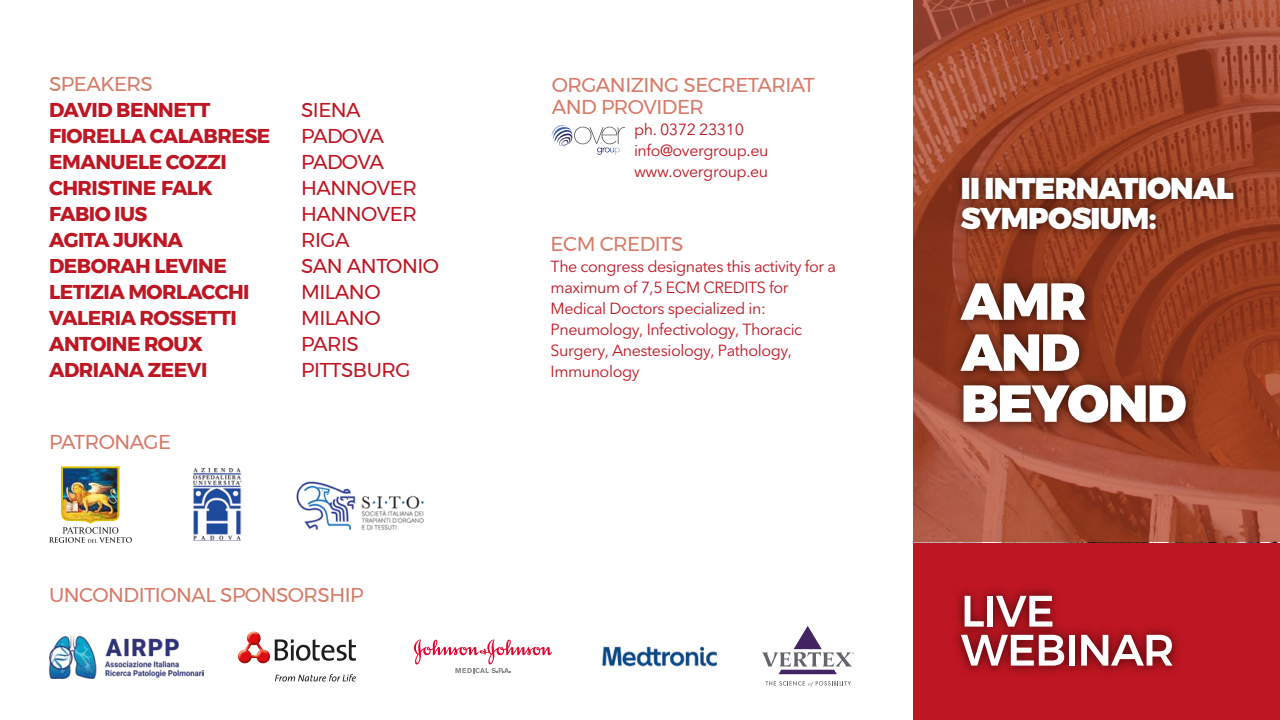
<style>
.page{position:relative;width:1280px;height:720px;background:#fff}
.page>*{position:absolute;margin:0;border:0;box-sizing:border-box;transform-origin:0 0}
.t1{font:900 52px/51px "Montserrat";letter-spacing:-.025em;color:#fff}
.t2{font:900 30px/30px "Montserrat";letter-spacing:-.025em;color:#fff}
.t3{font:700 20px "Montserrat";letter-spacing:-.025em;color:#be1622}
.t4{font:20px/22px "Montserrat";letter-spacing:-.025em;color:#d77a68}
.t5{font:20px "Montserrat";letter-spacing:-.025em;color:#be1622}
.t6{font:16px/21px "Avenir Next LT Pro";letter-spacing:-.025em;color:#be1622}
</style>
<div class="page">
<div style="left:913px;top:541px;width:367px;height:179px;background:#be1622"></div>
<svg style="left:913px;top:0;width:367px;height:542px;background:#a1492f"></svg>
<img style="left:945px;top:158px;width:335px;height:355px">
<img style="left:956px;top:589px;width:223px;height:84px">
<svg style="left:965px;top:596px;width:19px;height:31px"></svg>
<div style="left:987px;top:596px;width:6px;height:31px;background:#fff"></div>
<svg style="left:996px;top:596px;width:56px;height:31px;background:#c27a7e"></svg>
<svg style="left:961px;top:635px;width:103px;height:31px;background:#c58488"></svg>
<div style="left:1069px;top:635px;width:6px;height:31px;background:#fff"></div>
<svg style="left:1081px;top:635px;width:92px;height:31px;background:#c68388"></svg>
<svg style="left:766px;top:681px;width:85px;height:6px"></svg>
<svg style="left:762px;top:626px;width:92px;height:48px"></svg>
<img style="left:602px;top:646px;width:115px;height:21px">
<svg style="left:275px;top:639px;width:81px;height:22px"></svg>
<img style="left:238px;top:632px;width:32px;height:32px">
<svg style="left:275px;top:674px;width:81px;height:7px"></svg>
<svg style="left:414px;top:639px;width:138px;height:34px"></svg>
<svg style="left:552px;top:125px;width:73px;height:30px"></svg>
<img style="left:49px;top:635px;width:155px;height:44px">
<img style="left:296px;top:481px;width:128px;height:50px">
<hr style="left:61px;top:466px;width:59px;height:2px;background:#dfc000">
<img style="left:49px;top:467px;width:83px;height:76px">
<img style="left:194px;top:468px;width:48px;height:73px">
<p class="t4" style="left:49px;top:73px;width:105px">SPEAKERS</p>
<p class="t3" style="left:49px;top:94px;width:163px">DAVID BENNETT</p>
<p class="t5" style="left:301px;top:95px;width:61px">SIENA</p>
<p class="t3" style="left:49px;top:120px;width:223px">FIORELLA CALABRESE</p>
<p class="t5" style="left:301px;top:121px;width:85px">PADOVA</p>
<p class="t3" style="left:49px;top:146px;width:179px">EMANUELE COZZI</p>
<p class="t5" style="left:301px;top:147px;width:85px">PADOVA</p>
<p class="t3" style="left:49px;top:172px;width:165px">CHRISTINE FALK</p>
<p class="t5" style="left:301px;top:173px;width:117px">HANNOVER</p>
<p class="t3" style="left:49px;top:198px;width:100px">FABIO IUS</p>
<p class="t5" style="left:301px;top:199px;width:117px">HANNOVER</p>
<p class="t3" style="left:49px;top:224px;width:135px">AGITA JUKNA</p>
<p class="t5" style="left:301px;top:225px;width:50px">RIGA</p>
<p class="t3" style="left:49px;top:250px;width:179px">DEBORAH LEVINE</p>
<p class="t5" style="left:301px;top:251px;width:139px">SAN ANTONIO</p>
<p class="t3" style="left:49px;top:276px;width:202px">LETIZIA MORLACCHI</p>
<p class="t5" style="left:301px;top:277px;width:81px">MILANO</p>
<p class="t3" style="left:49px;top:302px;width:189px">VALERIA ROSSETTI</p>
<p class="t5" style="left:301px;top:303px;width:81px">MILANO</p>
<p class="t3" style="left:49px;top:328px;width:155px">ANTOINE ROUX</p>
<p class="t5" style="left:301px;top:329px;width:59px">PARIS</p>
<p class="t3" style="left:49px;top:354px;width:160px">ADRIANA ZEEVI</p>
<p class="t5" style="left:301px;top:355px;width:111px">PITTSBURG</p>
<p class="t4" style="left:49px;top:431px;width:123px">PATRONAGE</p>
<p class="t4" style="left:49px;top:583px;width:316px">UNCONDITIONAL SPONSORSHIP</p>
<p class="t4" style="left:552px;top:74px;width:265px">ORGANIZING SECRETARIAT<br>AND PROVIDER</p>
<p class="t6" style="left:634px;top:119px;width:136px">ph. 0372 23310 info@overgroup.eu www.overgroup.eu</p>
<p class="t4" style="left:551px;top:233px;width:134px">ECM CREDITS</p>
<p class="t6" style="left:551px;top:256px;width:287px">The congress designates this activity for a maximum of 7,5 ECM CREDITS for<br>Medical Doctors specialized in:<br>Pneumology, Infectivology, Thoracic<br>Surgery, Anestesiology, Pathology,<br>Immunology</p>
<h2 class="t2" style="left:961px;top:173px;width:274px">II INTERNATIONAL<br>SYMPOSIUM:</h2>
<h1 class="t1" style="left:961px;top:276px;width:227px">AMR<br>AND<br>BEYOND</h1>
</div>
